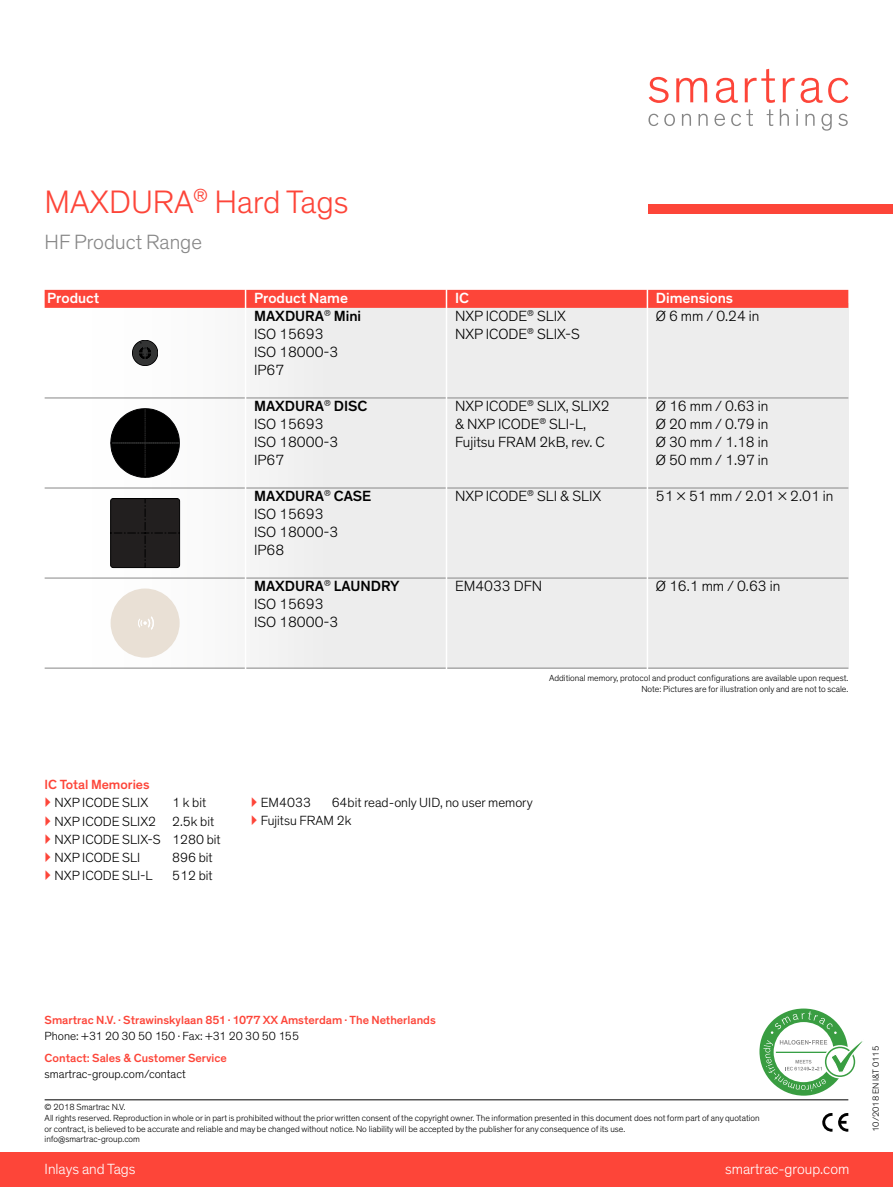
<style>
.page{position:relative;width:893px;height:1187px;background:#fff}
.page>*{position:absolute;margin:0;border:0;box-sizing:border-box;transform-origin:0 0}
.t1{font:300 33px "Theinhardt";color:#fd4539}
.t2{font:300 21px "Theinhardt";color:#878787}
.t3{font:300 15px/18px "Theinhardt";color:#000}
.t4{font:500 15px "Theinhardt";color:#000}
.t5{font:300 15px "Theinhardt";color:#fff}
.t6{font:500 15px "Theinhardt";color:#fff}
.t7{font:300 13.5px/18px "Theinhardt";color:#000}
.t8{font:500 13.5px "Theinhardt";color:#fd4539}
.t9{font:500 12px "Theinhardt";color:#fd4539}
.t10{font:300 12px "Theinhardt";color:#000}
.t11{font:300 9px/10.8px "Theinhardt";color:#000}
</style>
<div class="page">
<div style="left:648px;top:204px;width:245px;height:9px;background:#fd4539"></div>
<div style="left:0;top:1152px;width:893px;height:34px;background:#fd4539"></div>
<svg style="left:822px;top:1113px;width:10px;height:18px"></svg>
<svg style="left:838px;top:1113px;width:10px;height:18px"></svg>
<hr style="left:45px;top:1099px;width:803px;height:1px;background:#000">
<div style="left:45px;top:303px;width:803px;height:365px;background:linear-gradient(to right,#f9f9f9,#e8e8e8)"></div>
<div style="left:45px;top:290px;width:803px;height:18px;background:#fd4539"></div>
<hr style="left:45px;top:397px;width:803px;height:1px;background:#878787">
<hr style="left:45px;top:487px;width:803px;height:1px;background:#878787">
<hr style="left:45px;top:577px;width:803px;height:1px;background:#878787">
<hr style="left:45px;top:667px;width:803px;height:1px;background:#878787">
<hr style="left:245px;top:289px;width:1px;height:380px;background:#fff">
<hr style="left:446px;top:289px;width:1px;height:380px;background:#fff">
<hr style="left:647px;top:289px;width:1px;height:380px;background:#fff">
<svg style="left:649px;top:77px;width:20px;height:26px"></svg>
<svg style="left:676px;top:78px;width:31px;height:24px"></svg>
<svg style="left:716px;top:78px;width:22px;height:25px"></svg>
<svg style="left:745px;top:69px;width:30px;height:34px"></svg>
<svg style="left:783px;top:78px;width:12px;height:24px"></svg>
<svg style="left:801px;top:78px;width:21px;height:25px"></svg>
<svg style="left:828px;top:78px;width:20px;height:25px"></svg>
<svg style="left:648px;top:114px;width:10px;height:12px"></svg>
<svg style="left:664px;top:114px;width:11px;height:12px"></svg>
<svg style="left:682px;top:114px;width:9px;height:12px"></svg>
<svg style="left:698px;top:114px;width:10px;height:12px"></svg>
<svg style="left:714px;top:114px;width:11px;height:12px"></svg>
<svg style="left:731px;top:109px;width:22px;height:17px"></svg>
<svg style="left:767px;top:109px;width:6px;height:17px"></svg>
<svg style="left:780px;top:109px;width:9px;height:17px"></svg>
<svg style="left:796px;top:109px;width:2px;height:17px"></svg>
<svg style="left:805px;top:114px;width:10px;height:12px"></svg>
<svg style="left:821px;top:114px;width:11px;height:17px"></svg>
<svg style="left:838px;top:114px;width:10px;height:12px"></svg>
<svg style="left:759px;top:1008px;width:89px;height:87px"></svg>
<svg style="left:763px;top:1011px;width:100px;height:80px"></svg>
<svg style="left:110px;top:498px;width:70px;height:69px;background:#201d1d"></svg>
<svg style="left:111px;top:588px;width:69px;height:69px"></svg>
<svg style="left:111px;top:408px;width:69px;height:69px"></svg>
<svg style="left:132px;top:340px;width:26px;height:25px"></svg>
<h1 class="t1" style="left:45px;top:183px;width:305px">MAXDURA<sup>®</sup> Hard Tags</h1>
<h2 class="t2" style="left:45px;top:230px;width:159px">HF Product Range</h2>
<h3 class="t6" style="left:47px;top:289px;width:54px">Product</h3>
<h3 class="t6" style="left:254px;top:289px;width:95px">Product Name</h3>
<h3 class="t6" style="left:455px;top:289px;width:16px">IC</h3>
<h3 class="t6" style="left:656px;top:289px;width:79px">Dimensions</h3>
<h3 class="t4" style="left:254px;top:307px;width:109px">MAXDURA<sup>®</sup> Mini</h3>
<h3 class="t3" style="left:455px;top:307px;width:112px">NXP ICODE<sup>®</sup> SLIX</h3>
<h3 class="t3" style="left:656px;top:307px;width:105px">Ø 6 mm / 0.24 in</h3>
<h3 class="t3" style="left:254px;top:325px;width:71px">ISO 15693</h3>
<h3 class="t3" style="left:455px;top:325px;width:126px">NXP ICODE<sup>®</sup> SLIX-S</h3>
<h3 class="t3" style="left:254px;top:343px;width:86px">ISO 18000-3<br>IP67</h3>
<h3 class="t4" style="left:254px;top:397px;width:115px">MAXDURA<sup>®</sup> DISC</h3>
<h3 class="t3" style="left:455px;top:397px;width:156px">NXP ICODE<sup>®</sup> SLIX, SLIX2</h3>
<h3 class="t3" style="left:656px;top:397px;width:114px">Ø 16 mm / 0.63 in</h3>
<h3 class="t3" style="left:254px;top:415px;width:71px">ISO 15693</h3>
<h3 class="t3" style="left:455px;top:415px;width:133px">&amp; NXP ICODE<sup>®</sup> SLI-L,</h3>
<h3 class="t3" style="left:656px;top:415px;width:114px">Ø 20 mm / 0.79 in</h3>
<h3 class="t3" style="left:254px;top:433px;width:86px">ISO 18000-3</h3>
<h3 class="t3" style="left:455px;top:433px;width:151px">Fujitsu FRAM 2kB, rev. C</h3>
<h3 class="t3" style="left:656px;top:433px;width:114px">Ø 30 mm / 1.18 in</h3>
<h3 class="t3" style="left:254px;top:451px;width:32px">IP67</h3>
<h3 class="t3" style="left:656px;top:451px;width:114px">Ø 50 mm / 1.97 in</h3>
<h3 class="t4" style="left:254px;top:487px;width:119px">MAXDURA<sup>®</sup> CASE</h3>
<h3 class="t3" style="left:455px;top:487px;width:148px">NXP ICODE<sup>®</sup> SLI &amp; SLIX</h3>
<h3 class="t3" style="left:656px;top:487px;width:179px">51 x 51 mm / 2.01 x 2.01 in</h3>
<h3 class="t3" style="left:254px;top:505px;width:86px">ISO 15693<br>ISO 18000-3<br>IP68</h3>
<h3 class="t4" style="left:254px;top:577px;width:147px">MAXDURA<sup>®</sup> LAUNDRY</h3>
<h3 class="t3" style="left:455px;top:577px;width:89px">EM4033 DFN</h3>
<h3 class="t3" style="left:656px;top:577px;width:126px">Ø 16.1 mm / 0.63 in</h3>
<h3 class="t3" style="left:254px;top:595px;width:86px">ISO 15693<br>ISO 18000-3</h3>
<h3 class="t8" style="left:45px;top:776px;width:106px">IC Total Memories</h3>
<h3 class="t7" style="left:55px;top:794px;width:95px">NXP ICODE SLIX</h3>
<h3 class="t7" style="left:55px;top:794px;width:168px;text-indent:118px">1 k bit<br>NXP ICODE SLIX2 2.5k bit<br>NXP ICODE SLIX-S 1280 bit<br>NXP ICODE SLI</h3>
<h3 class="t7" style="left:172px;top:848px;width:42px">896 bit</h3>
<h3 class="t7" style="left:55px;top:866px;width:100px">NXP ICODE SLI-L</h3>
<h3 class="t7" style="left:172px;top:866px;width:42px">512 bit</h3>
<p class="t11" style="left:549px;top:673px;width:301px;text-align:right">Additional memory, protocol and product configurations are available upon request.<br>Note: Pictures are for illustration only and are not to scale.</p>
<h3 class="t7" style="left:261px;top:794px;width:52px">EM4033</h3>
<h3 class="t7" style="left:261px;top:794px;width:273px;text-indent:71px">64bit read-only UID, no user memory<br>Fujitsu FRAM 2k</h3>
<h3 class="t9" style="left:45px;top:1012px;width:393px">Smartrac N.V. . Strawinskylaan 851 . 1077 XX Amsterdam . The Netherlands</h3>
<h3 class="t10" style="left:45px;top:1028px;width:256px">Phone: +31 20 30 50 150 . Fax: +31 20 30 50 155</h3>
<h3 class="t9" style="left:45px;top:1050px;width:184px">Contact: Sales &amp; Customer Service</h3>
<h3 class="t10" style="left:45px;top:1066px;width:143px">smartrac-group.com/contact</h3>
<p class="t11" style="left:45px;top:1101px;width:716px">© 2018 Smartrac N.V.<br>All rights reserved. Reproduction in whole or in part is prohibited without the prior written consent of the copyright owner. The information presented in this document does not form part of any quotation or contract, is believed to be accurate and reliable and may be changed without notice. No liability will be accepted by the publisher for any consequence of its use.<br>info@smartrac-group.com</p>
<h3 class="t5" style="left:45px;top:1159px;width:92px">Inlays and Tags</h3>
<h3 class="t5" style="left:725px;top:1159px;width:126px">smartrac-group.com</h3>
<p class="t11" style="left:871px;top:1131px;width:87px;rotate:-90deg">10/2018 EN I&amp;T 0115</p>
</div>
